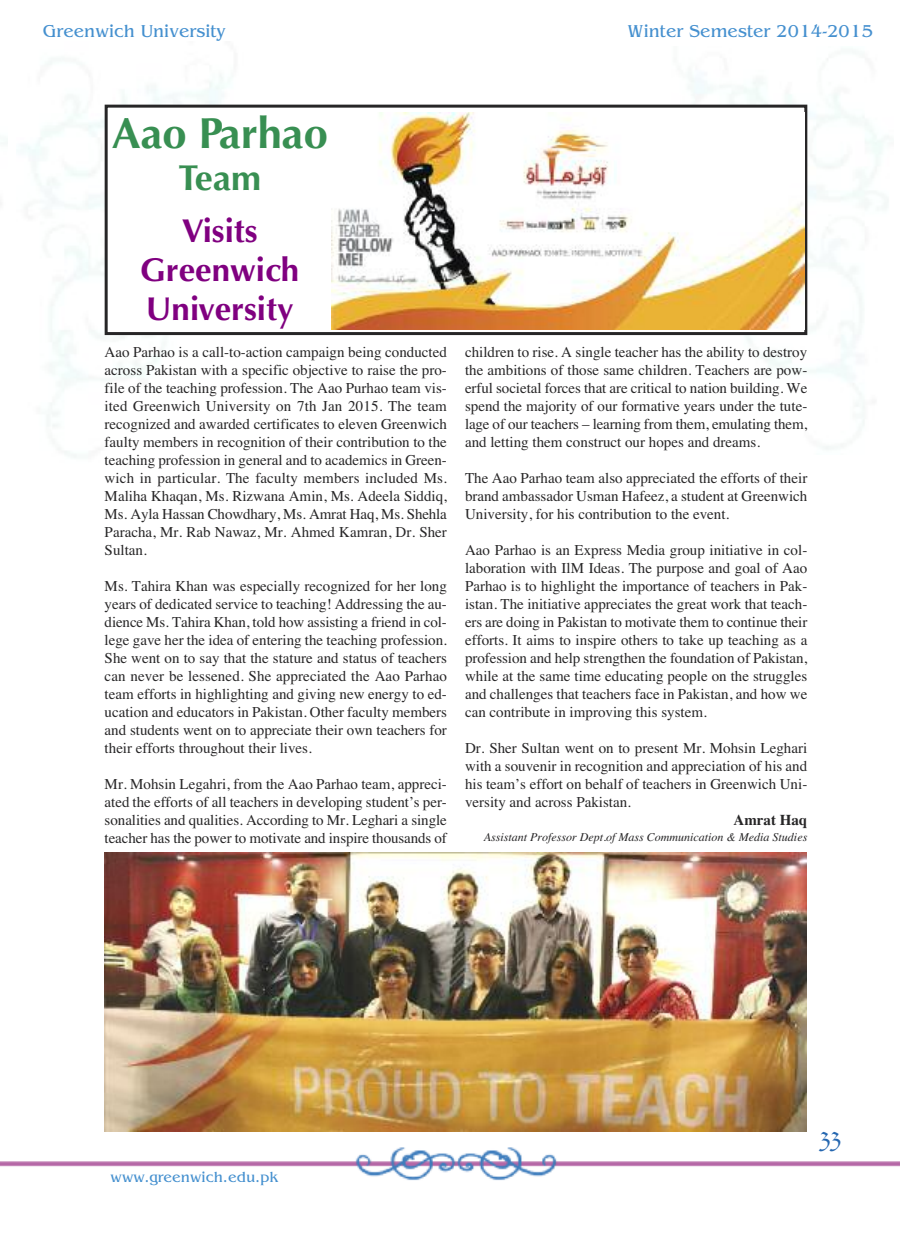
<style>
.page{position:relative;width:912px;height:1236px;background:#fff}
.page>*{position:absolute;margin:0;border:0;box-sizing:border-box;transform-origin:0 0}
.t1{font:700 43.5px "Optima";color:#388f52}
.t2{font:700 36px "Optima";color:#388f52}
.t3{font:700 33px/39px "Optima";color:#800080;text-align:center}
.t4{font:27px "Agincort";color:#2567b0}
.t5{font:18px "Benguiat";color:#4590cf}
.t6{font:15px/18px "Times";color:#272627;text-align:justify}
.t7{font:15px "Benguiat";color:#4590cf}
.t8{font:700 15px "Times";color:#272627}
.t9{font:italic 12px "Times";color:#272627}
</style>
<div class="page">
<img style="left:25px;top:60px;width:218px;height:398px">
<img style="left:671px;top:59px;width:217px;height:391px">
<img style="left:0;top:1147px;width:898px;height:34px">
<div style="left:106px;top:106px;width:699px;height:227px;background:#fff"></div>
<div style="left:105px;top:105px;width:702px;height:230px;border:3px solid #272627"></div>
<img style="left:105px;top:852px;width:701px;height:279px">
<img style="left:332px;top:113px;width:472px;height:216px">
<p class="t5" style="left:43px;top:21px;width:184px">Greenwich University</p>
<p class="t5" style="left:627px;top:21px;width:247px">Winter Semester 2014-2015</p>
<h1 class="t1" style="left:112px;top:108px;width:218px">Aao Parhao</h1>
<h2 class="t2" style="left:178px;top:156px;width:84px">Team</h2>
<h3 class="t3" style="left:140px;top:212px;width:160px">Visits<br>Greenwich<br>University</h3>
<p class="t6" style="left:105px;top:342px;width:344px">Aao Parhao is a call-to-action campaign being conducted across Pakistan with a specific objective to raise the pro&shy;file of the teaching profession. The Aao Purhao team vis&shy;ited Greenwich University on 7th Jan 2015. The team recognized and awarded certificates to eleven Greenwich faulty members in recognition of their contribution to the teaching profession in general and to academics in Green&shy;wich in particular. The faculty members included Ms.<br>Maliha Khaqan, Ms. Rizwana Amin, Ms. Adeela Siddiq, Ms. Ayla Hassan Chowdhary, Ms. Amrat Haq, Ms. Shehla Paracha, Mr. Rab Nawaz, Mr. Ahmed Kamran, Dr. Sher Sultan.</p>
<p class="t6" style="left:105px;top:576px;width:344px">Ms. Tahira Khan was especially recognized for her long years of dedicated service to teaching! Addressing the au&shy;dience Ms. Tahira Khan, told how assisting a friend in col&shy;lege gave her the idea of entering the teaching profession.<br>She went on to say that the stature and status of teachers can never be lessened. She appreciated the Aao Parhao team efforts in highlighting and giving new energy to ed&shy;ucation and educators in Pakistan. Other faculty members and students went on to appreciate their own teachers for their efforts throughout their lives.</p>
<p class="t6" style="left:105px;top:774px;width:344px">Mr. Mohsin Legahri, from the Aao Parhao team, appreci&shy;ated the efforts of all teachers in developing student’s per&shy;sonalities and qualities. According to Mr. Leghari a single teacher has the power to motivate and inspire thousands of</p>
<p class="t6" style="left:465px;top:342px;width:344px">children to rise. A single teacher has the ability to destroy the ambitions of those same children. Teachers are pow&shy;erful societal forces that are critical to nation building. We spend the majority of our formative years under the tute&shy;lage of our teachers – learning from them, emulating them, and letting them construct our hopes and dreams.</p>
<p class="t6" style="left:465px;top:468px;width:344px">The Aao Parhao team also appreciated the efforts of their brand ambassador Usman Hafeez, a student at Greenwich University, for his contribution to the event.</p>
<p class="t6" style="left:465px;top:540px;width:344px">Aao Parhao is an Express Media group initiative in col&shy;laboration with IlM Ideas. The purpose and goal of Aao Parhao is to highlight the importance of teachers in Pak&shy;istan. The initiative appreciates the great work that teach&shy;ers are doing in Pakistan to motivate them to continue their efforts. It aims to inspire others to take up teaching as a profession and help strengthen the foundation of Pakistan, while at the same time educating people on the struggles and challenges that teachers face in Pakistan, and how we can contribute in improving this system.</p>
<p class="t6" style="left:465px;top:738px;width:344px">Dr. Sher Sultan went on to present Mr. Mohsin Leghari with a souvenir in recognition and appreciation of his and his team’s effort on behalf of teachers in Greenwich Uni&shy;versity and across Pakistan.</p>
<p class="t8" style="left:733px;top:810px;width:75px">Amrat Haq</p>
<p class="t9" style="left:483px;top:829px;width:325px">Assistant Professor Dept.of Mass Communication &amp; Media Studies</p>
<p class="t7" style="left:111px;top:1168px;width:169px">www.greenwich.edu.pk</p>
<h3 class="t4" style="left:819px;top:1122px;width:23px">33</h3>
</div>
